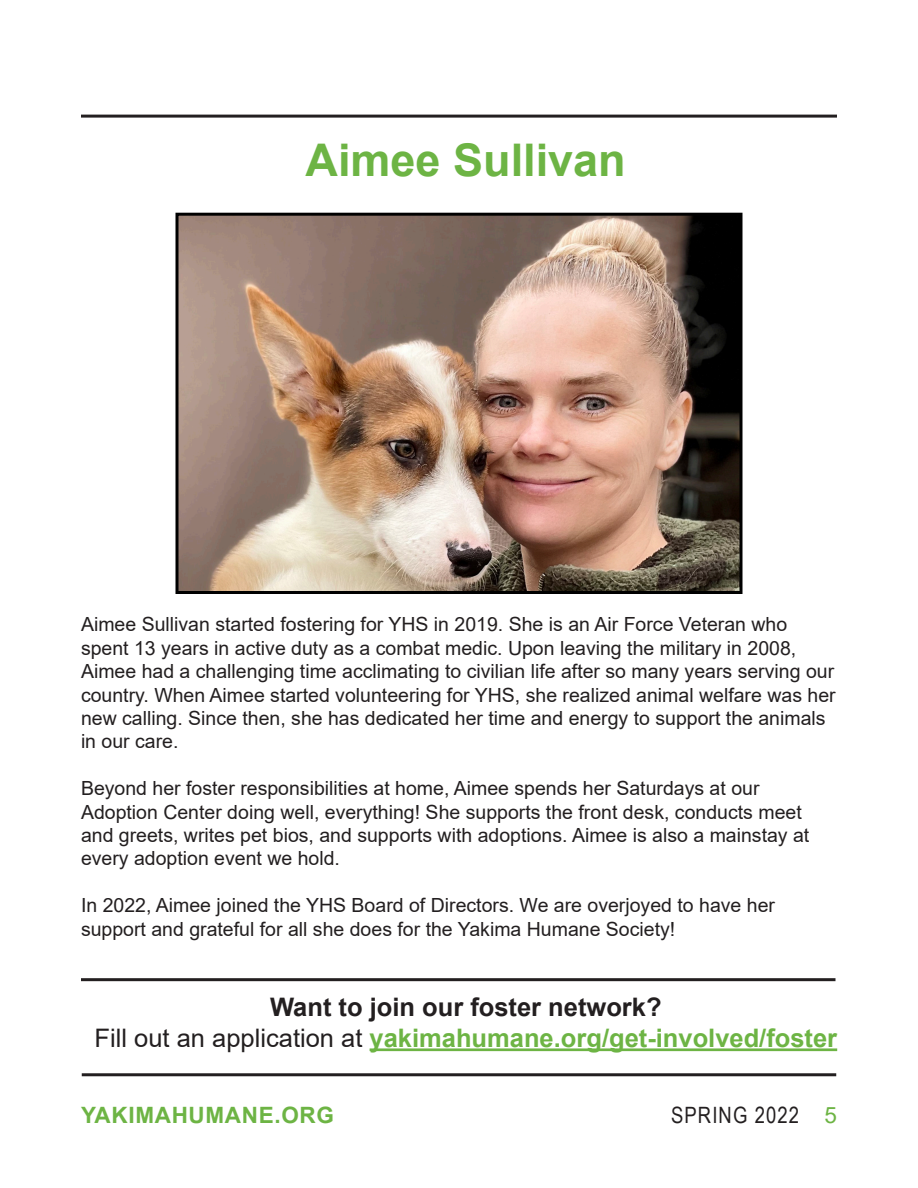
<style>
.page{position:relative;width:918px;height:1188px;background:#fff}
.page>*{position:absolute;margin:0;border:0;box-sizing:border-box;transform-origin:0 0}
.t1{font:700 45px "Arial";color:#6db444}
.t2{font:700 25.5px/30.6px "Arial";color:#6db444;text-align:center}
.t3{font:700 22.5px "Arial";letter-spacing:.03em;color:#6db444}
.t4{font:22.5px "Arial Narrow";letter-spacing:.05em;color:#231f20}
.Paragraph_Style_1{font:19.5px/23.4px "Arial";color:#231f20}
.s1{color:#231f20}
.s2{font-weight:400;color:#231f20}
.s3{font-family:"Arial";color:#6db444}
</style>
<div class="page">
<hr style="left:81px;top:115px;width:756px;height:3px;background:#231f20">
<div style="left:81px;top:978px;width:755px;height:3px;border:2px solid #231f20"></div>
<div style="left:82px;top:1073px;width:754px;height:3px;border:2px solid #231f20"></div>
<hr style="left:370px;top:1048px;width:467px;height:3px;background:#6db444">
<img style="left:180px;top:217px;width:558px;height:373px">
<div style="left:176px;top:213px;width:566px;height:381px;border:3px solid #000"></div>
<p class="t1" style="left:306px;top:128px;width:322px">Aimee Sullivan</p>
<p class="Paragraph_Style_1" style="left:81px;top:613px;width:756px">Aimee Sullivan started fostering for YHS in 2019. She is an Air Force Veteran who spent 13 years in active duty as a combat medic. Upon leaving the military in 2008, Aimee had a challenging time acclimating to civilian life after so many years serving our country. When Aimee started volunteering for YHS, she realized animal welfare was her new calling. Since then, she has dedicated her time and energy to support the animals in our care.</p>
<p class="Paragraph_Style_1" style="left:81px;top:777px;width:730px">Beyond her foster responsibilities at home, Aimee spends her Saturdays at our Adoption Center doing well, everything! She supports the front desk, conducts meet and greets, writes pet bios, and supports with adoptions. Aimee is also a mainstay at every adoption event we hold.</p>
<p class="Paragraph_Style_1" style="left:81px;top:894px;width:696px">In 2022, Aimee joined the YHS Board of Directors. We are overjoyed to have her support and grateful for all she does for the Yakima Humane Society!</p>
<p class="t2" style="left:95px;top:993px;width:744px"><span class="s1">Want to join our foster network?<br></span><span class="s2">Fill out an application at</span> yakimahumane.org/get-involved/foster</p>
<p class="t3" style="left:81px;top:1100px;width:255px">YAKIMAHUMANE.ORG</p>
<p class="t4" style="left:671px;top:1099px;width:167px">SPRING 2022 <span class="s3">5</span></p>
</div>
